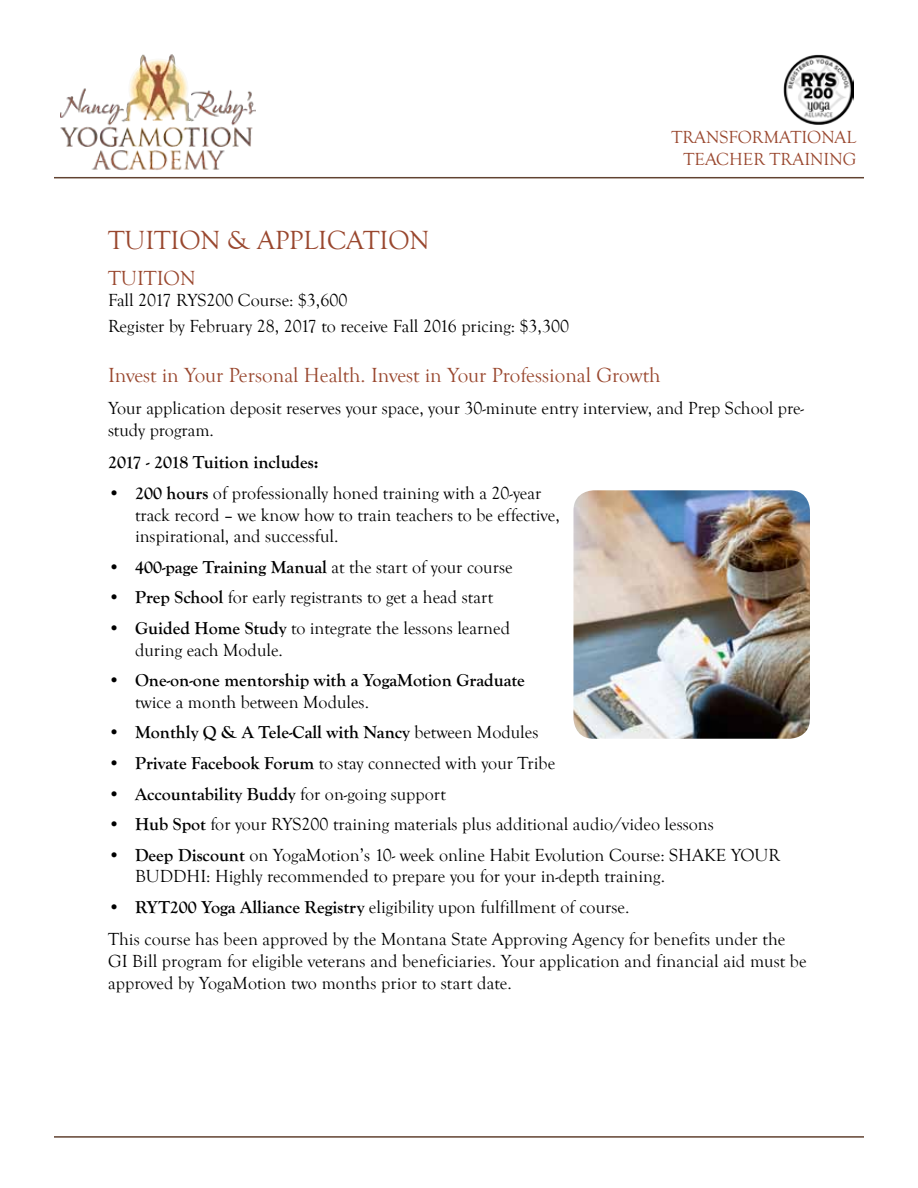
<style>
.page{position:relative;width:918px;height:1188px;background:#fff}
.page>*{position:absolute;margin:0;border:0;box-sizing:border-box;transform-origin:0 0}
.t1{font:27px "Goudy Old Style T";color:#99472e}
.t2{font:21px "Goudy Old Style T";color:#99472e}
.t3{font:18px/21.6px "Goudy Old Style T";color:#000}
.t4{font:700 18px "Goudy Old Style T";color:#000}
.t5{font:18px/21.6px "Goudy Old Style T";color:#99472e;text-align:right}
.s1{font-weight:700}
.s2{font-weight:400}
</style>
<div class="page">
<hr style="left:54px;top:1136px;width:810px;height:2px;background:#614231">
<hr style="left:54px;top:177px;width:810px;height:1px;background:#614231">
<img style="left:60px;top:54px;width:196px;height:117px">
<img style="left:784px;top:54px;width:70px;height:70px">
<img style="left:573px;top:490px;width:237px;height:249px">
<p class="t5" style="left:672px;top:127px;width:186px">TRANSFORMATIONAL<br>TEACHER TRAINING</p>
<h1 class="t1" style="left:108px;top:225px;width:323px">TUITION &amp; APPLICATION</h1>
<p class="t2" style="left:108px;top:266px;width:89px">TUITION</p>
<p class="t3" style="left:108px;top:288px;width:463px;line-height:25.2px">Fall 2017 RYS200 Course: $3,600<br>Register by February 28, 2017 to receive Fall 2016 pricing: $3,300</p>
<p class="t2" style="left:108px;top:364px;width:554px">Invest in Your Personal Health. Invest in Your Professional Growth</p>
<p class="t3" style="left:108px;top:398px;width:698px">Your application deposit reserves your space, your 30-minute entry interview, and Prep School pre&shy;study program.</p>
<p class="t4" style="left:108px;top:452px;width:212px">2017 - 2018 Tuition includes:</p>
<p class="t3" style="left:135px;top:483px;width:426px;text-indent:-27px"><span class="s1">• 200 hours</span> of professionally honed training with a 20-year track record – we know how to train teachers to be effective, inspirational, and successful.</p>
<p class="t4" style="left:108px;top:557px;width:406px">• 400-page Training Manual <span class="s2">at the start of your course</span></p>
<p class="t3" style="left:108px;top:587px;width:387px"><span class="s1">• Prep School</span> for early registrants to get a head start</p>
<p class="t3" style="left:135px;top:618px;width:377px;text-indent:-27px"><span class="s1">• Guided Home Study</span> to integrate the lessons learned during each Module.</p>
<p class="t4" style="left:108px;top:670px;width:418px">• One-on-one mentorship with a YogaMotion Graduate</p>
<p class="t3" style="left:135px;top:691px;width:236px">twice a month between Modules.</p>
<p class="t4" style="left:108px;top:722px;width:432px">• Monthly Q &amp; A Tele-Call with Nancy <span class="s2">between Modules</span></p>
<p class="t3" style="left:108px;top:753px;width:449px"><span class="s1">• Private Facebook Forum</span> to stay connected with your Tribe</p>
<p class="t4" style="left:108px;top:784px;width:339px">• Accountability Buddy <span class="s2">for on-going support</span></p>
<p class="t3" style="left:108px;top:814px;width:607px"><span class="s1">• Hub Spot</span> for your RYS 200 training materials plus additional audio/video lessons</p>
<p class="t3" style="left:135px;top:844px;width:634px;text-indent:-27px"><span class="s1">• Deep Discount</span> on YogaMotion’s 10- week online Habit Evolution Course: SHAKE YOUR<br>BUDD</p>
<p class="t3" style="left:187px;top:866px;width:480px">HI: Highly recommended to prepare you for your in-depth training.</p>
<p class="t3" style="left:108px;top:891px;width:679px;line-height:32.4px"><span class="s1">• RYT200 Yoga Alliance Registry</span> eligibility upon fulfillment of course.<br>This course has been approved by the Montana State Approving Agency for benefits under the</p>
<p class="t3" style="left:108px;top:951px;width:700px">GI Bill program for eligible veterans and beneficiaries. Your application and financial aid must be approved by YogaMotion two months prior to start date.</p>
</div>
